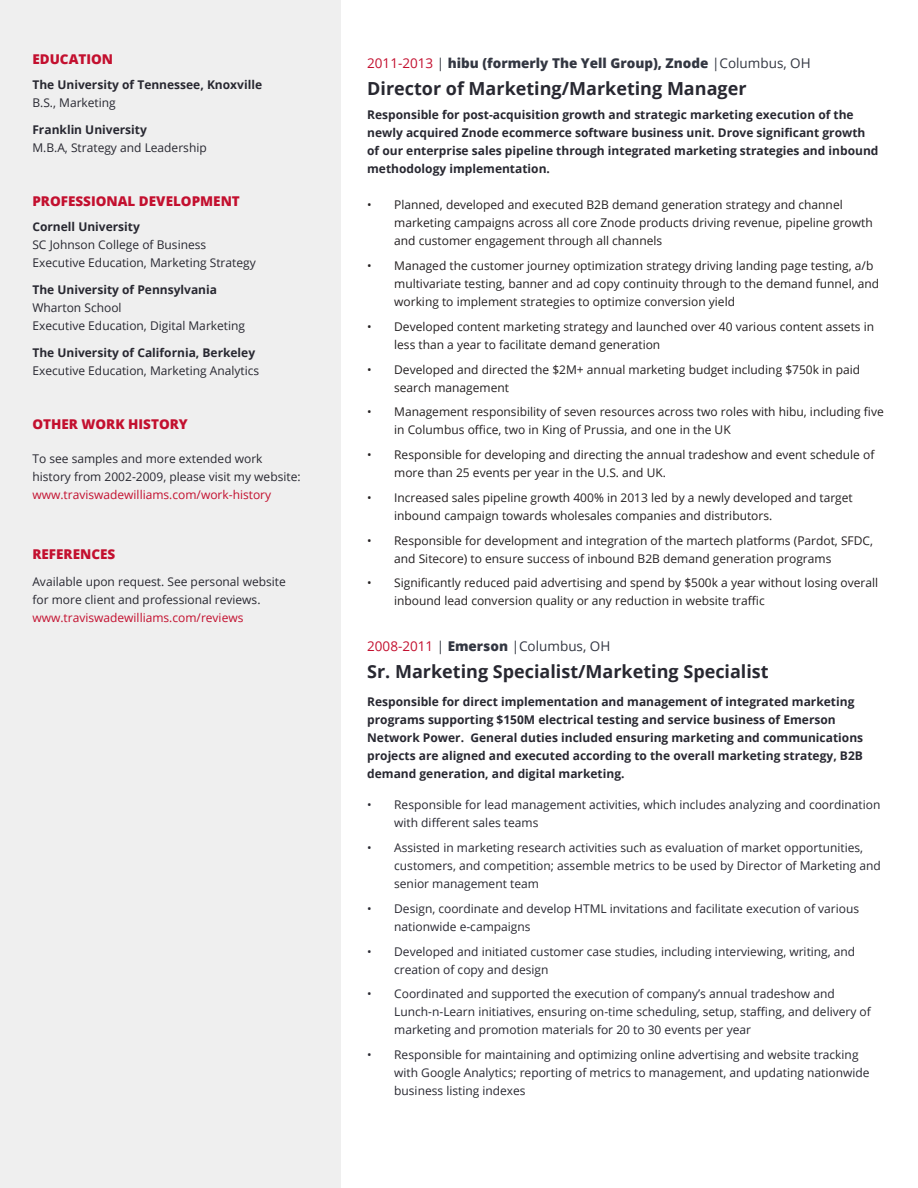
<style>
.page{position:relative;width:918px;height:1188px;background:#fff}
.page>*{position:absolute;margin:0;border:0;box-sizing:border-box;transform-origin:0 0}
.t1{font:700 18px "Open Sans";color:#282831}
.t2{font:800 13.5px "Open Sans";color:#c3102f}
.t3{font:800 13.5px "Open Sans";color:#333742}
.t4{font:13.5px "Open Sans";color:#333742}
.t5{font:12px/18px "Open Sans";color:#282831}
.t6{font:12px/18px "Open Sans";color:#231f20}
.t7{font:700 12px/18px "Open Sans";color:#282831}
.s1{font-weight:700}
.s2{font-weight:400}
.s3{color:#c3102f}
.s4{font-weight:400;color:#c3102f}
.s5{font-weight:800}
</style>
<div class="page">
<div style="left:0;top:0;width:340px;height:1188px;background:#efefef"></div>
<p class="t2" style="left:32px;top:49px;width:82px">EDUCATION</p>
<p class="t7" style="left:32px;top:75px;width:231px">The University of Tennessee, Knoxville</p>
<p class="t5" style="left:32px;top:93px;width:85px">B.S., Marketing</p>
<p class="t5" style="left:32px;top:120px;width:176px"><span class="s1">Franklin University<br></span>M.B.A, Strategy and Leadership</p>
<p class="t2" style="left:32px;top:191px;width:209px">PROFESSIONAL DEVELOPMENT</p>
<p class="t5" style="left:32px;top:217px;width:175px"><span class="s1">Cornell University<br></span>SC Johnson College of Business</p>
<p class="t5" style="left:32px;top:253px;width:225px">Executive Education, Marketing Strategy</p>
<p class="t7" style="left:32px;top:280px;width:186px">The University of Pennsylvania<br><span class="s2">Wharton School</span></p>
<p class="t5" style="left:32px;top:316px;width:214px">Executive Education, Digital Marketing</p>
<p class="t5" style="left:32px;top:343px;width:228px"><span class="s1">The University of California, Berkeley<br></span>Executive Education, Marketing Analytics</p>
<p class="t2" style="left:32px;top:414px;width:157px">OTHER WORK HISTORY</p>
<p class="t5" style="left:32px;top:449px;width:270px">To see samples and more extended work history from 2002-2009, please visit my website: <span class="s3">www.traviswadewilliams.com/work-history</span></p>
<p class="t2" style="left:32px;top:544px;width:85px">REFERENCES</p>
<p class="t5" style="left:32px;top:573px;width:255px">Available upon request. See personal website for more client and professional reviews. <span class="s3">www.traviswadewilliams.com/reviews</span></p>
<p class="t3" style="left:367px;top:52px;width:445px"><span class="s4">2011-2013</span> <span class="s2">|</span> hibu (formerly The Yell Group), Znode <span class="s2">|Columbus, OH</span></p>
<p class="t1" style="left:367px;top:75px;width:381px">Director of Marketing/Marketing Manager</p>
<p class="t7" style="left:367px;top:106px;width:513px">Responsible for post-acquisition growth and strategic marketing execution of the newly acquired Znode ecommerce software business unit. Drove significant growth of our enterprise sales pipeline through integrated marketing strategies and inbound methodology implementation.</p>
<p class="t6" style="left:394px;top:196px;width:480px;text-indent:-27px">• Planned, developed and executed B2B demand generation strategy and channel marketing campaigns across all core Znode products driving revenue, pipeline growth and customer engagement through all channels</p>
<p class="t6" style="left:394px;top:256px;width:487px;text-indent:-27px">• Managed the customer journey optimization strategy driving landing page testing, a/b multivariate testing, banner and ad copy continuity through to the demand funnel, and working to implement strategies to optimize conversion yield</p>
<p class="t6" style="left:394px;top:317px;width:481px;text-indent:-27px">• Developed content marketing strategy and launched over 40 various content assets in less than a year to facilitate demand generation</p>
<p class="t6" style="left:394px;top:360px;width:468px;text-indent:-27px">• Developed and directed the $2M+ annual marketing budget including $750k in paid search management</p>
<p class="t6" style="left:394px;top:403px;width:491px;text-indent:-27px">• Management responsibility of seven resources across two roles with hibu, including five in Columbus office, two in King of Prussia, and one in the UK</p>
<p class="t6" style="left:394px;top:445px;width:482px;text-indent:-27px">• Responsible for developing and directing the annual tradeshow and event schedule of more than 25 events per year in the U.S. and UK.</p>
<p class="t6" style="left:394px;top:488px;width:460px;text-indent:-27px">• Increased sales pipeline growth 400% in 2013 led by a newly developed and target inbound campaign towards wholesales companies and distributors.</p>
<p class="t6" style="left:394px;top:531px;width:480px;text-indent:-27px">• Responsible for development and integration of the martech platforms (Pardot, SFDC, and Sitecore) to ensure success of inbound B2B demand generation programs</p>
<p class="t6" style="left:394px;top:574px;width:485px;text-indent:-27px">• Significantly reduced paid advertising and spend by $500k a year without losing overall inbound lead conversion quality or any reduction in website traffic</p>
<p class="t4" style="left:367px;top:637px;width:245px"><span class="s3">2008-2011</span> | <span class="s5">Emerson</span> |Columbus, OH</p>
<p class="t1" style="left:367px;top:659px;width:403px">Sr. Marketing Specialist/Marketing Specialist</p>
<p class="t7" style="left:367px;top:692px;width:497px">Responsible for direct implementation and management of integrated marketing programs supporting $150M electrical testing and service business of Emerson Network Power. General duties included ensuring marketing and communications projects are aligned and executed according to the overall marketing strategy, B2B demand generation, and digital marketing.</p>
<p class="t5" style="left:394px;top:796px;width:488px;text-indent:-27px">• Responsible for lead management activities, which includes analyzing and coordination with different sales teams</p>
<p class="t5" style="left:394px;top:838px;width:488px;text-indent:-27px">• Assisted in marketing research activities such as evaluation of market opportunities, customers, and competition; assemble metrics to be used by Director of Marketing and senior management team</p>
<p class="t5" style="left:394px;top:899px;width:467px;text-indent:-27px">• Design, coordinate and develop HTML invitations and facilitate execution of various nationwide e-campaigns</p>
<p class="t5" style="left:394px;top:942px;width:463px;text-indent:-27px">• Developed and initiated customer case studies, including interviewing, writing, and creation of copy and design</p>
<p class="t5" style="left:394px;top:985px;width:478px;text-indent:-27px">• Coordinated and supported the execution of company’s annual tradeshow and<br>Lunch-n-Learn initiatives, ensuring on-time scheduling, setup, staffing, and delivery of marketing and promotion materials for 20 to 30 events per year</p>
<p class="t5" style="left:394px;top:1045px;width:477px;text-indent:-27px">• Responsible for maintaining and optimizing online advertising and website tracking with Google Analytics; reporting of metrics to management, and updating nationwide business listing indexes</p>
</div>
